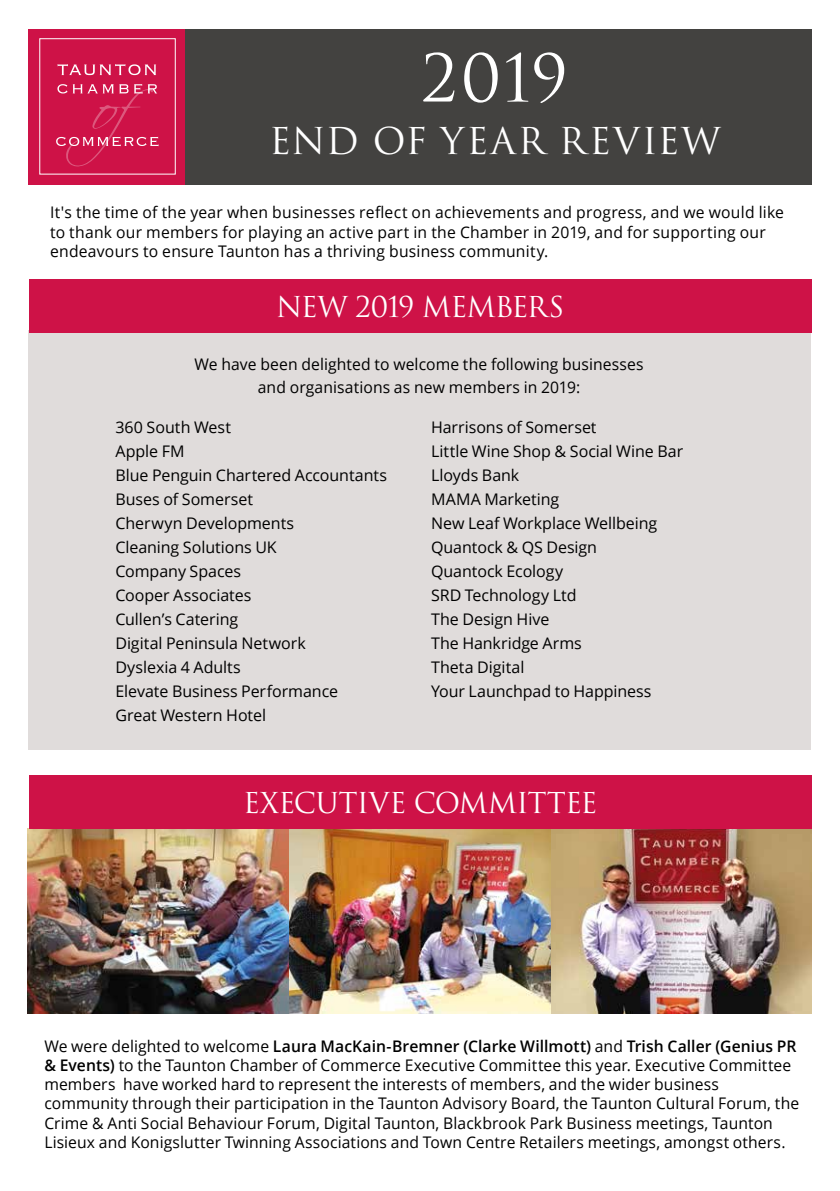
<style>
.page{position:relative;width:840px;height:1191px;background:#fff}
.page>*{position:absolute;margin:0;border:0;box-sizing:border-box;transform-origin:0 0}
.t1{font:64px "Trajan";color:#fff}
.t2{font:36px "Trajan";letter-spacing:.055em;color:#fff}
.t3{font:28px "Trajan";letter-spacing:-.03em;color:#fff}
.t4{font:16px/24px "Open Sans";letter-spacing:.005em;color:#000}
.s1{font-weight:600}
</style>
<div class="page">
<div style="left:28px;top:331px;width:782px;height:419px;background:#e0dcdb"></div>
<div style="left:50px;top:29px;width:761px;height:155px;background:#434240"></div>
<div style="left:29px;top:29px;width:156px;height:156px;background:#ce1247"></div>
<div style="left:39px;top:38px;width:137px;height:137px;border:1px solid #fff"></div>
<svg style="left:56px;top:84px;width:102px;height:83px"></svg>
<svg style="left:58px;top:64px;width:98px;height:11px"></svg>
<img style="left:28px;top:828px;width:261px;height:185px">
<img style="left:550px;top:828px;width:261px;height:185px">
<img style="left:289px;top:828px;width:261px;height:185px">
<div style="left:29px;top:279px;width:782px;height:54px;background:#ce1247"></div>
<div style="left:29px;top:774px;width:782px;height:54px;background:#ce1247"></div>
<h1 class="t1" style="left:421px;top:40px;width:148px">2019</h1>
<h2 class="t2" style="left:269px;top:119px;width:453px">END OF YEAR REVIEW</h2>
<p class="t4" style="left:50px;top:203px;width:735px;line-height:19.2px">It's the time of the year when businesses reflect on achievements and progress, and we would like to thank our members for playing an active part in the Chamber in 2019, and for supporting our endeavours to ensure Taunton has a thriving business community.</p>
<h3 class="t3" style="left:276px;top:290px;width:289px">NEW 2019 MEMBERS</h3>
<p class="t4" style="left:194px;top:352px;width:450px;line-height:23.2px;text-align:center">We have been delighted to welcome the following businesses and organisations as new members in 2019:</p>
<p class="t4" style="left:115px;top:415px;width:273px">360 South West<br>Apple FM<br>Blue Penguin Chartered Accountants<br>Buses of Somerset<br>Cherwyn Developments<br>Cleaning Solutions UK<br>Company Spaces<br>Cooper Associates<br>Cullen’s Catering<br>Digital Peninsula Network<br>Dyslexia 4 Adults<br>Elevate Business Performance<br>Great Western Hotel</p>
<p class="t4" style="left:431px;top:415px;width:253px">Harrisons of Somerset<br>Little Wine Shop &amp; Social Wine Bar<br>Lloyds Bank<br>MAMA Marketing<br>New Leaf Workplace Wellbeing<br>Quantock &amp; QS Design<br>Quantock Ecology<br>SRD Technology Ltd<br>The Design Hive<br>The Hankridge Arms<br>Theta Digital<br>Your Launchpad to Happiness</p>
<h3 class="t3" style="left:243px;top:785px;width:355px">EXECUTIVE COMMITTEE</h3>
<p class="t4" style="left:44px;top:1035px;width:756px;line-height:19.2px">We were delighted to welcome <span class="s1">Laura MacKain-Bremner (Clarke Willmott)</span> and <span class="s1">Trish Caller (Genius PR &amp; Events)</span> to the Taunton Chamber of Commerce Executive Committee this year. Executive Committee members have worked hard to represent the interests of members, and the wider business community through their participation in the Taunton Advisory Board, the Taunton Cultural Forum, the Crime &amp; Anti Social Behaviour Forum, Digital Taunton, Blackbrook Park Business meetings, Taunton Lisieux and Konigslutter Twinning Associations and Town Centre Retailers meetings, amongst others.</p>
</div>
